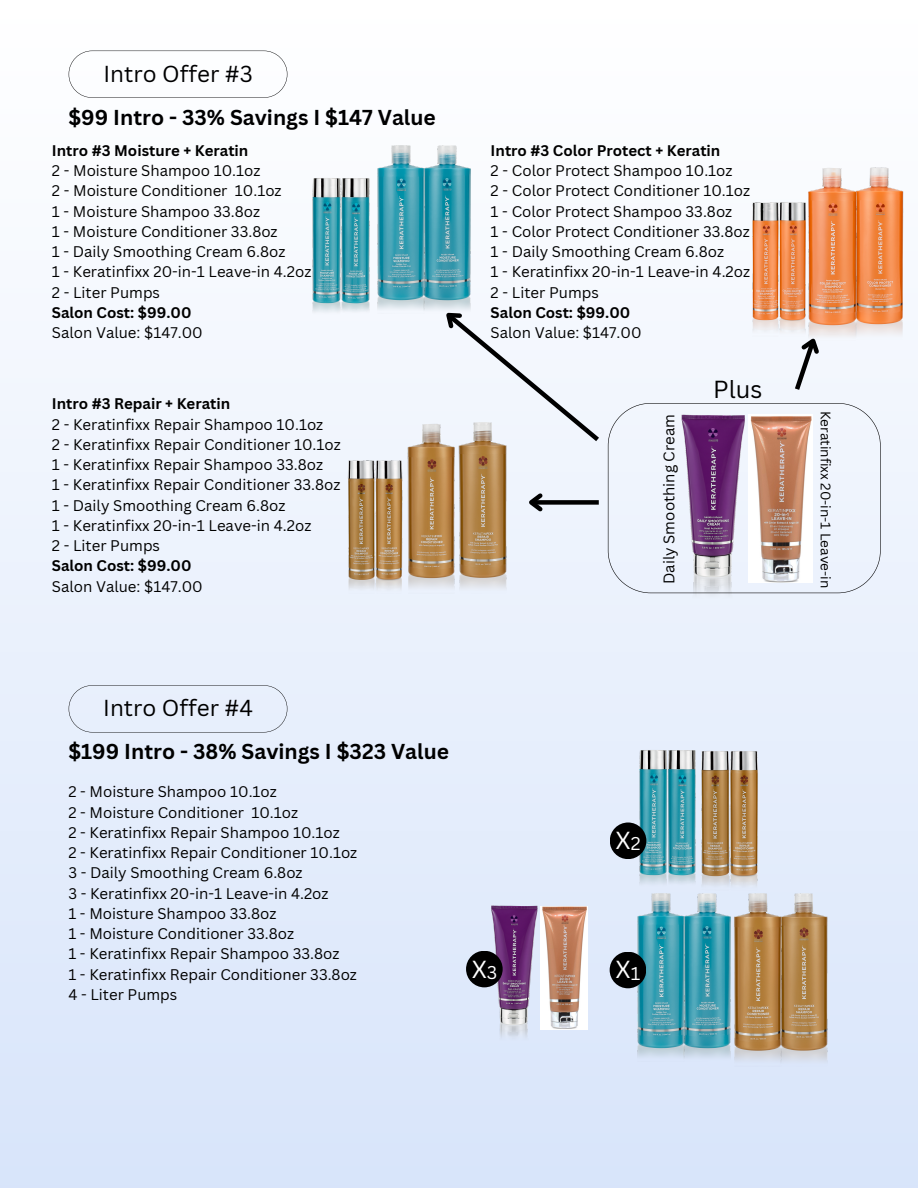
<style>
.page{position:relative;width:918px;height:1188px;background:#fff}
.page>*{position:absolute;margin:0;border:0;box-sizing:border-box;transform-origin:0 0}
.t1{font:24px "Canva Sans";color:#000}
.t2{font:24px "Canva Sans";color:#fff}
.t3{font:22.5px "Canva Sans";color:#000}
.t4{font:700 21px "Canva Sans";color:#000}
.t5{font:18px "Canva Sans";color:#fff}
.t6{font:15px "Canva Sans";color:#000}
.t7{font:700 15px "Canva Sans";color:#000}
.t8{font:13.5px "Canva Sans";color:#000}
</style>
<div class="page">
<div style="left:0;top:0;width:918px;height:1188px;background:linear-gradient(to bottom,#fff,#d8e5fa)"></div>
<svg style="left:69px;top:51px;width:218px;height:47px"></svg>
<img style="left:341px;top:450px;width:69px;height:145px">
<img style="left:470px;top:446px;width:51px;height:148px">
<img style="left:394px;top:412px;width:76px;height:182px">
<div style="left:654px;top:395px;width:118px;height:207px;background:#ebf2fd"></div>
<img style="left:302px;top:162px;width:79px;height:159px">
<img style="left:453px;top:130px;width:45px;height:170px">
<img style="left:348px;top:130px;width:105px;height:184px">
<img style="left:738px;top:187px;width:45px;height:154px">
<img style="left:884px;top:157px;width:34px;height:183px">
<img style="left:783px;top:157px;width:101px;height:184px">
<svg style="left:608px;top:403px;width:273px;height:190px;fill:#edf3fd"></svg>
<div style="left:69px;top:685px;width:218px;height:47px;background:#e8effc"></div>
<img style="left:712px;top:892px;width:8px;height:170px">
<img style="left:608px;top:878px;width:104px;height:184px">
<img style="left:707px;top:740px;width:58px;height:152px">
<img style="left:797px;top:882px;width:45px;height:185px">
<img style="left:720px;top:882px;width:77px;height:185px">
<img style="left:558px;top:906px;width:30px;height:123px">
<img style="left:471px;top:892px;width:87px;height:152px">
<img style="left:636px;top:734px;width:71px;height:159px">
<div style="left:610px;top:823px;width:36px;height:36px;background:#000;border-radius:50%"></div>
<div style="left:466px;top:951px;width:37px;height:36px;background:#000;border-radius:50%"></div>
<div style="left:610px;top:952px;width:36px;height:36px;background:#000;border-radius:50%"></div>
<div style="left:531px;top:500px;width:68px;height:5px;background:#000"></div>
<svg style="left:524px;top:489px;width:23px;height:26px"></svg>
<svg style="left:434px;top:300px;width:170px;height:146px"></svg>
<svg style="left:791px;top:330px;width:37px;height:65px"></svg>
<p class="t3" style="left:104px;top:58px;width:151px">Intro Offer #3</p>
<h2 class="t4" style="left:68px;top:102px;width:369px">$99 Intro - 33% Savings I $147 Value</h2>
<p class="t7" style="left:52px;top:140px;width:198px">Intro #3 Moisture + Keratin</p>
<p class="t6" style="left:52px;top:160px;width:210px">2 - Moisture Shampoo 10.1oz</p>
<p class="t6" style="left:52px;top:180px;width:231px">2 - Moisture Conditioner 10.1oz</p>
<p class="t6" style="left:52px;top:201px;width:210px">1 - Moisture Shampoo 33.8oz</p>
<p class="t6" style="left:52px;top:221px;width:227px">1 - Moisture Conditioner 33.8oz</p>
<p class="t6" style="left:52px;top:241px;width:235px">1 - Daily Smoothing Cream 6.8oz</p>
<p class="t6" style="left:52px;top:261px;width:261px">1 - Keratinfixx 20-in-1 Leave-in 4.2oz</p>
<p class="t6" style="left:52px;top:282px;width:110px">2 - Liter Pumps</p>
<p class="t7" style="left:52px;top:302px;width:141px">Salon Cost: $99.00</p>
<h1 class="t6" style="left:52px;top:322px;width:152px">Salon Value: $147.00</h1>
<p class="t7" style="left:52px;top:393px;width:180px">Intro #3 Repair + Keratin</p>
<p class="t6" style="left:52px;top:414px;width:273px">2 - Keratinfixx Repair Shampoo 10.1oz</p>
<p class="t6" style="left:52px;top:434px;width:290px">2 - Keratinfixx Repair Conditioner 10.1oz</p>
<p class="t6" style="left:52px;top:454px;width:273px">1 - Keratinfixx Repair Shampoo 33.8oz</p>
<p class="t6" style="left:52px;top:474px;width:290px">1 - Keratinfixx Repair Conditioner 33.8oz</p>
<p class="t6" style="left:52px;top:495px;width:235px">1 - Daily Smoothing Cream 6.8oz</p>
<p class="t6" style="left:52px;top:515px;width:261px">1 - Keratinfixx 20-in-1 Leave-in 4.2oz</p>
<p class="t6" style="left:52px;top:535px;width:110px">2 - Liter Pumps</p>
<p class="t7" style="left:52px;top:555px;width:141px">Salon Cost: $99.00</p>
<p class="t6" style="left:52px;top:576px;width:152px">Salon Value: $147.00</p>
<p class="t7" style="left:491px;top:140px;width:231px">Intro #3 Color Protect + Keratin</p>
<p class="t6" style="left:491px;top:160px;width:243px">2 - Color Protect Shampoo 10.1oz</p>
<p class="t6" style="left:491px;top:180px;width:261px">2 - Color Protect Conditioner 10.1oz</p>
<p class="t6" style="left:491px;top:201px;width:243px">1 - Color Protect Shampoo 33.8oz</p>
<p class="t6" style="left:491px;top:221px;width:261px">1 - Color Protect Conditioner 33.8oz</p>
<p class="t6" style="left:491px;top:241px;width:235px">1 - Daily Smoothing Cream 6.8oz</p>
<p class="t6" style="left:491px;top:261px;width:261px">1 - Keratinfixx 20-in-1 Leave-in 4.2oz</p>
<p class="t6" style="left:491px;top:282px;width:110px">2 - Liter Pumps</p>
<p class="t7" style="left:491px;top:302px;width:141px">Salon Cost: $99.00</p>
<h1 class="t6" style="left:491px;top:322px;width:152px">Salon Value: $147.00</h1>
<p class="t6" style="left:658px;top:584px;width:171px;rotate:-90deg">Daily Smoothing Cream</p>
<p class="t1" style="left:713px;top:372px;width:51px">Plus</p>
<p class="t3" style="left:103px;top:692px;width:151px">Intro Offer #4</p>
<p class="t4" style="left:68px;top:737px;width:382px">$199 Intro - 38% Savings I $323 Value</p>
<p class="t6" style="left:68px;top:781px;width:210px">2 - Moisture Shampoo 10.1oz</p>
<p class="t6" style="left:68px;top:802px;width:231px">2 - Moisture Conditioner 10.1oz</p>
<p class="t6" style="left:68px;top:822px;width:273px">2 - Keratinfixx Repair Shampoo 10.1oz</p>
<p class="t6" style="left:68px;top:842px;width:290px">2 - Keratinfixx Repair Conditioner 10.1oz</p>
<p class="t6" style="left:68px;top:862px;width:236px">3 - Daily Smoothing Cream 6.8oz</p>
<p class="t6" style="left:68px;top:883px;width:262px">3 - Keratinfixx 20-in-1 Leave-in 4.2oz</p>
<p class="t6" style="left:68px;top:903px;width:210px">1 - Moisture Shampoo 33.8oz</p>
<p class="t6" style="left:68px;top:923px;width:227px">1 - Moisture Conditioner 33.8oz</p>
<p class="t6" style="left:68px;top:943px;width:273px">1 - Keratinfixx Repair Shampoo 33.8oz</p>
<p class="t6" style="left:68px;top:964px;width:290px">1 - Keratinfixx Repair Conditioner 33.8oz</p>
<p class="t6" style="left:68px;top:984px;width:111px">4 - Liter Pumps</p>
<p class="t2" style="left:616px;top:824px;width:17px">X</p>
<p class="t5" style="left:631px;top:831px;width:11px">2</p>
<p class="t2" style="left:472px;top:952px;width:17px">X</p>
<p class="t5" style="left:487px;top:959px;width:12px">3</p>
<p class="t2" style="left:615px;top:953px;width:17px">X</p>
<p class="t5" style="left:631px;top:960px;width:11px">1</p>
<p class="t8" style="left:835px;top:411px;width:179px;rotate:90deg">Keratinfixx 20-in-1 Leave-in</p>
</div>
